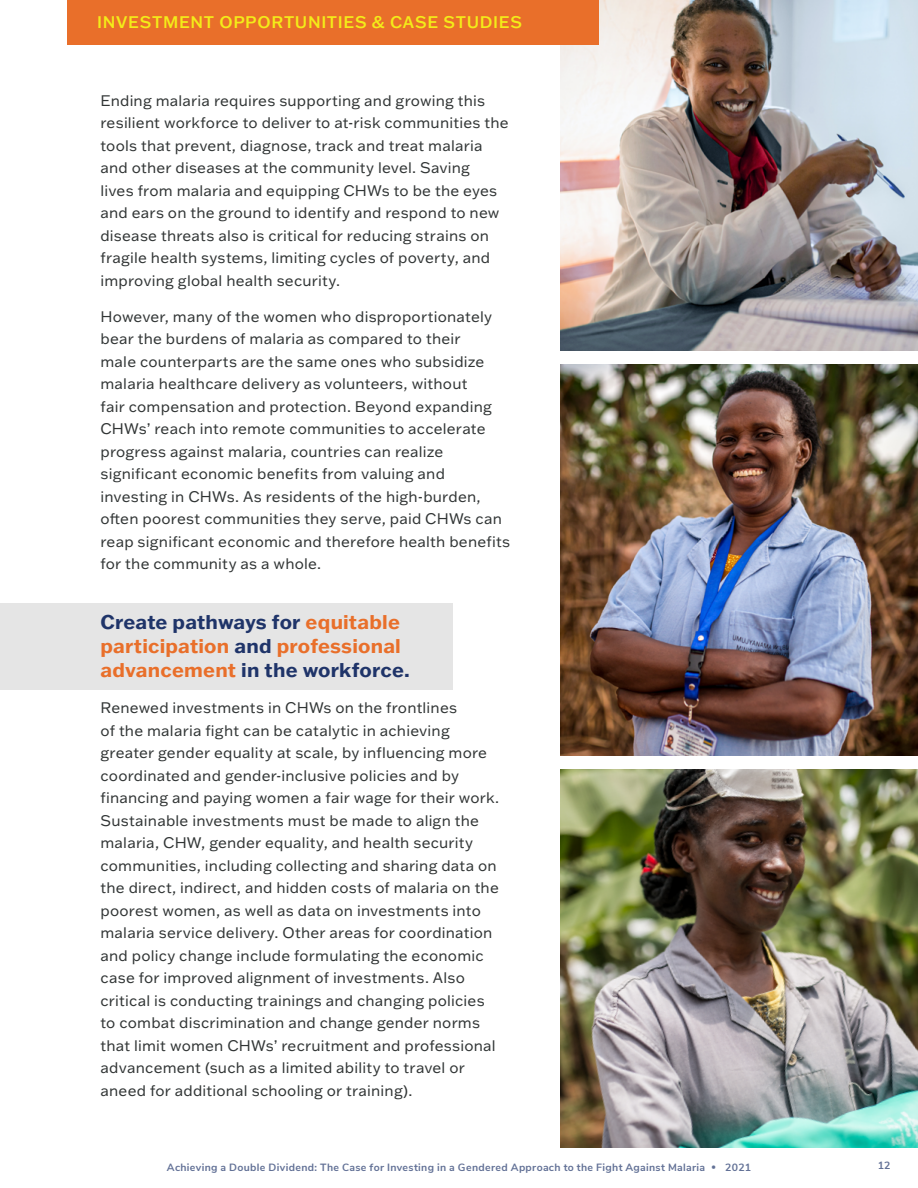
<style>
.page{position:relative;width:918px;height:1188px;background:#fff}
.page>*{position:absolute;margin:0;border:0;box-sizing:border-box;transform-origin:0 0}
.t1{font:700 19.5px/24px "Franklin Gothic ATF";letter-spacing:.01em;color:#e96f2a}
.t2{font:500 16.5px "Franklin Gothic ATF";letter-spacing:.04em;color:#f3ec19}
.t3{font:15px/22.5px "Franklin Gothic ATF";letter-spacing:.015em;color:#313535}
.t4{font:700 10.5px "Nunito Sans";letter-spacing:.03em;color:#1f3469}
.s1{color:#1f3469}
.s2{font-family:"Roboto";font-weight:900;font-size:13.5px}
</style>
<div class="page">
<div style="left:0;top:603px;width:453px;height:87px;background:#e5e5e5"></div>
<img style="left:561px;top:364px;width:357px;height:392px">
<img style="left:561px;top:0;width:357px;height:351px">
<img style="left:561px;top:770px;width:357px;height:378px">
<div style="left:68px;top:0;width:531px;height:45px;background:#e96f2a"></div>
<p class="t2" style="left:97px;top:11px;width:426px">INVESTMENT OPPORTUNITIES &amp; CASE STUDIES</p>
<p class="t3" style="left:100px;top:89px;width:410px">Ending malaria requires supporting and growing this resilient workforce to deliver to at-risk communities the tools that prevent, diagnose, track and treat malaria and other diseases at the community level. Saving<br>lives from malaria and equipping CHWs to be the eyes and ears on the ground to identify and respond to new disease threats also is critical for reducing strains on fragile health systems, limiting cycles of poverty, and improving global health security.</p>
<p class="t3" style="left:100px;top:305px;width:411px">However, many of the women who disproportionately bear the burdens of malaria as compared to their<br>male counterparts are the same ones who subsidize malaria healthcare delivery as volunteers, without<br>fair compensation and protection. Beyond expanding CHWs’ reach into remote communities to accelerate progress against malaria, countries can realize significant economic benefits from valuing and investing in CHWs. As residents of the high-burden, often poorest communities they serve, paid CHWs can reap significant economic and therefore health benefits for the community as a whole.</p>
<h1 class="t1" style="left:100px;top:610px;width:311px"><span class="s1">Create pathways for</span> equitable participation <span class="s1">and</span> professional advancement <span class="s1">in the workforce.</span></h1>
<p class="t3" style="left:100px;top:696px;width:400px">Renewed investments in CHWs on the frontlines<br>of the malaria fight can be catalytic in achieving greater gender equality at scale, by influencing more coordinated and gender-inclusive policies and by financing and paying women a fair wage for their work.<br>Sustainable investments must be made to align the malaria, CHW, gender equality, and health security communities, including collecting and sharing data on the direct, indirect, and hidden costs of malaria on the poorest women, as well as data on investments into malaria service delivery. Other areas for coordination and policy change include formulating the economic case for improved alignment of investments. Also critical is conducting trainings and changing policies to combat discrimination and change gender norms that limit women CHWs’ recruitment and professional advancement (such as a limited ability to travel or aneed for additional schooling or training).</p>
<p class="t4" style="left:167px;top:1159px;width:586px">Achieving a Double Dividend: The Case for Investing in a Gendered Approach to the Fight Against Malaria <span class="s2">•</span> 2021</p>
<p class="t4" style="left:878px;top:1158px;width:14px">12</p>
</div>
